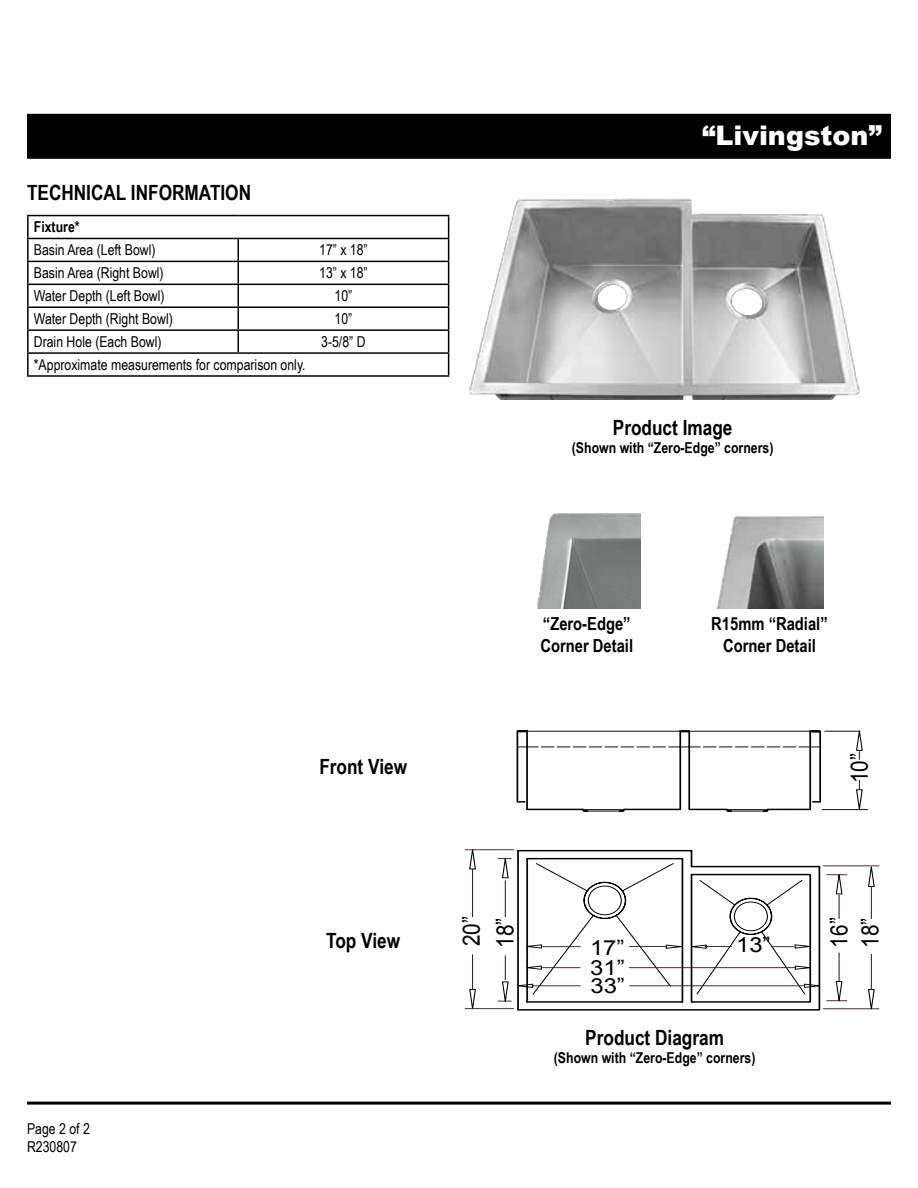
<style>
.page{position:relative;width:918px;height:1188px;background:#fff}
.page>*{position:absolute;margin:0;border:0;box-sizing:border-box;transform-origin:0 0}
.t1{font:900 27px "Arial";color:#fff}
.t2{font:23.85px/30.9px "Arial";color:#000;scale:.87 1}
.t3{font:700 21px "Arial Narrow";color:#000}
.t4{font:20.85px "Arial";color:#000;scale:1.15 1}
.t5{font:700 18px/21.6px "Arial Narrow";color:#000}
.t6{font:15px/18px "Arial Narrow";color:#000}
.t7{font:700 15px "Arial Narrow";color:#000}
</style>
<div class="page">
<div style="left:27px;top:114px;width:864px;height:45px;background:#000"></div>
<hr style="left:27px;top:1102px;width:864px;height:3px;background:#000">
<img style="left:717px;top:516px;width:107px;height:93px">
<img style="left:537px;top:513px;width:104px;height:96px">
<img style="left:469px;top:198px;width:391px;height:202px">
<svg style="left:517px;top:849px;width:304px;height:162px"></svg>
<hr style="left:517px;top:851px;width:2px;height:159px;background:#000">
<hr style="left:505px;top:881px;width:1px;height:36px;background:#491c18">
<svg style="left:469px;top:988px;width:8px;height:22px"></svg>
<svg style="left:469px;top:850px;width:8px;height:20px"></svg>
<svg style="left:498px;top:956px;width:13px;height:46px"></svg>
<svg style="left:498px;top:858px;width:13px;height:21px"></svg>
<svg style="left:827px;top:874px;width:20px;height:45px"></svg>
<svg style="left:827px;top:953px;width:20px;height:49px"></svg>
<hr style="left:630px;top:985px;width:174px;height:1px;background:#491c18">
<hr style="left:465px;top:1008px;width:49px;height:1px;background:#491c18">
<hr style="left:465px;top:849px;width:49px;height:1px;background:#491c18">
<hr style="left:472px;top:955px;width:1px;height:34px;background:#491c18">
<hr style="left:472px;top:869px;width:1px;height:48px;background:#491c18">
<svg style="left:867px;top:866px;width:8px;height:21px"></svg>
<svg style="left:867px;top:989px;width:8px;height:21px"></svg>
<hr style="left:823px;top:865px;width:56px;height:1px;background:#491c18">
<hr style="left:823px;top:1008px;width:56px;height:1px;background:#491c18">
<hr style="left:871px;top:886px;width:1px;height:33px;background:#491c18">
<hr style="left:871px;top:954px;width:1px;height:36px;background:#491c18">
<hr style="left:629px;top:967px;width:166px;height:1px;background:#491c18">
<svg style="left:690px;top:879px;width:130px;height:116px"></svg>
<svg style="left:517px;top:862px;width:165px;height:133px"></svg>
<svg style="left:680px;top:730px;width:9px;height:2px"></svg>
<svg style="left:580px;top:808px;width:47px;height:4px"></svg>
<hr style="left:587px;top:811px;width:33px;height:1px;background:#000">
<hr style="left:583px;top:809px;width:41px;height:1px;background:#000">
<hr style="left:527px;top:731px;width:153px;height:1px;background:#000">
<svg style="left:724px;top:808px;width:47px;height:4px"></svg>
<hr style="left:731px;top:811px;width:33px;height:1px;background:#000">
<hr style="left:727px;top:809px;width:41px;height:1px;background:#000">
<hr style="left:689px;top:731px;width:121px;height:1px;background:#000">
<svg style="left:518px;top:746px;width:301px;height:1px"></svg>
<hr style="left:809px;top:731px;width:2px;height:78px;background:#000">
<hr style="left:768px;top:809px;width:42px;height:1px;background:#000">
<hr style="left:688px;top:731px;width:2px;height:78px;background:#000">
<hr style="left:689px;top:809px;width:37px;height:1px;background:#000">
<hr style="left:679px;top:731px;width:2px;height:78px;background:#000">
<hr style="left:624px;top:809px;width:56px;height:1px;background:#000">
<hr style="left:526px;top:731px;width:2px;height:78px;background:#000">
<hr style="left:527px;top:809px;width:56px;height:1px;background:#000">
<svg style="left:813px;top:801px;width:7px;height:2px"></svg>
<svg style="left:810px;top:730px;width:10px;height:3px"></svg>
<hr style="left:819px;top:731px;width:2px;height:70px;background:#000">
<svg style="left:517px;top:801px;width:8px;height:2px"></svg>
<svg style="left:518px;top:730px;width:9px;height:2px"></svg>
<hr style="left:517px;top:731px;width:1px;height:70px;background:#000">
<hr style="left:822px;top:809px;width:46px;height:1px;background:#000">
<hr style="left:825px;top:731px;width:35px;height:1px;background:#000">
<svg style="left:855px;top:730px;width:8px;height:29px"></svg>
<svg style="left:855px;top:780px;width:8px;height:30px"></svg>
<hr style="left:27px;top:215px;width:211px;height:1px;background:#000">
<hr style="left:27px;top:216px;width:2px;height:22px;background:#000">
<hr style="left:238px;top:215px;width:211px;height:1px;background:#000">
<hr style="left:27px;top:238px;width:211px;height:1px;background:#000">
<hr style="left:27px;top:239px;width:2px;height:22px;background:#000">
<hr style="left:238px;top:238px;width:211px;height:1px;background:#000">
<hr style="left:237px;top:239px;width:2px;height:22px;background:#000">
<hr style="left:27px;top:261px;width:211px;height:1px;background:#000">
<hr style="left:27px;top:262px;width:2px;height:22px;background:#000">
<hr style="left:238px;top:261px;width:211px;height:1px;background:#000">
<hr style="left:237px;top:262px;width:2px;height:22px;background:#000">
<hr style="left:27px;top:284px;width:211px;height:1px;background:#000">
<hr style="left:27px;top:285px;width:2px;height:21px;background:#000">
<hr style="left:238px;top:284px;width:211px;height:1px;background:#000">
<hr style="left:237px;top:285px;width:2px;height:21px;background:#000">
<hr style="left:27px;top:306px;width:211px;height:2px;background:#000">
<hr style="left:27px;top:308px;width:2px;height:21px;background:#000">
<hr style="left:238px;top:306px;width:211px;height:2px;background:#000">
<hr style="left:237px;top:308px;width:2px;height:21px;background:#000">
<hr style="left:27px;top:329px;width:211px;height:2px;background:#000">
<hr style="left:27px;top:331px;width:2px;height:21px;background:#000">
<hr style="left:238px;top:329px;width:211px;height:2px;background:#000">
<hr style="left:237px;top:331px;width:2px;height:21px;background:#000">
<hr style="left:27px;top:352px;width:211px;height:2px;background:#000">
<hr style="left:27px;top:354px;width:2px;height:21px;background:#000">
<hr style="left:238px;top:352px;width:211px;height:2px;background:#000">
<svg style="left:448px;top:216px;width:1px;height:159px"></svg>
<hr style="left:27px;top:375px;width:211px;height:2px;background:#000">
<hr style="left:238px;top:375px;width:211px;height:2px;background:#000">
<h3 class="t3" style="left:27px;top:177px;width:226px">TECHNICAL INFORMATION</h3>
<p class="t7" style="left:34px;top:216px;width:47px">Fixture*</p>
<p class="t6" style="left:34px;top:241px;width:123px">Basin Area (Left Bowl)</p>
<p class="t6" style="left:319px;top:241px;width:50px">17” x 18”</p>
<p class="t6" style="left:34px;top:263px;width:131px">Basin Area (Right Bowl)</p>
<p class="t6" style="left:319px;top:263px;width:50px">13” x 18”</p>
<p class="t6" style="left:34px;top:286px;width:132px">Water Depth (Left Bowl)</p>
<p class="t6" style="left:335px;top:286px;width:19px">10”</p>
<p class="t6" style="left:34px;top:309px;width:140px">Water Depth (Right Bowl)</p>
<p class="t6" style="left:335px;top:309px;width:19px">10”</p>
<p class="t6" style="left:34px;top:332px;width:129px">Drain Hole (Each Bowl)</p>
<p class="t6" style="left:321px;top:332px;width:46px">3-5/8” D</p>
<p class="t6" style="left:34px;top:355px;width:273px">*Approximate measurements for comparison only.</p>
<h1 class="t1" style="left:702px;top:116px;width:182px">“Livingston”</h1>
<h3 class="t3" style="left:613px;top:412px;width:121px">Product Image</h3>
<p class="t7" style="left:572px;top:437px;width:203px">(Shown with “Zero-Edge” corners)</p>
<p class="t6" style="left:27px;top:1119px;width:64px">Page 2 of 2<br>R230807</p>
<h3 class="t3" style="left:319px;top:751px;width:89px">Front View</h3>
<h3 class="t3" style="left:326px;top:925px;width:76px">Top View</h3>
<p class="t5" style="left:540px;top:612px;width:94px">“Zero-Edge”<br>Corner Detail</p>
<p class="t5" style="left:711px;top:612px;width:118px;text-align:center">R15mm “Radial”<br>Corner Detail</p>
<h2 class="t2" style="left:844px;top:783px;width:36px;rotate:-90deg">10”</h2>
<h2 class="t2" style="left:456px;top:946px;width:36px;rotate:-90deg">20”</h2>
<h2 class="t2" style="left:490px;top:948px;width:36px;rotate:-90deg">18”</h2>
<h3 class="t4" style="left:590px;top:934px;width:31px">17”</h3>
<h3 class="t4" style="left:736px;top:931px;width:31px">13”</h3>
<h3 class="t4" style="left:590px;top:954px;width:31px">31”</h3>
<h3 class="t4" style="left:590px;top:972px;width:31px">33”</h3>
<h3 class="t3" style="left:585px;top:1022px;width:140px">Product Diagram</h3>
<p class="t7" style="left:554px;top:1047px;width:203px">(Shown with “Zero-Edge” corners)</p>
<h2 class="t2" style="left:824px;top:948px;width:36px;rotate:-90deg">16”<br>18”</h2>
</div>
